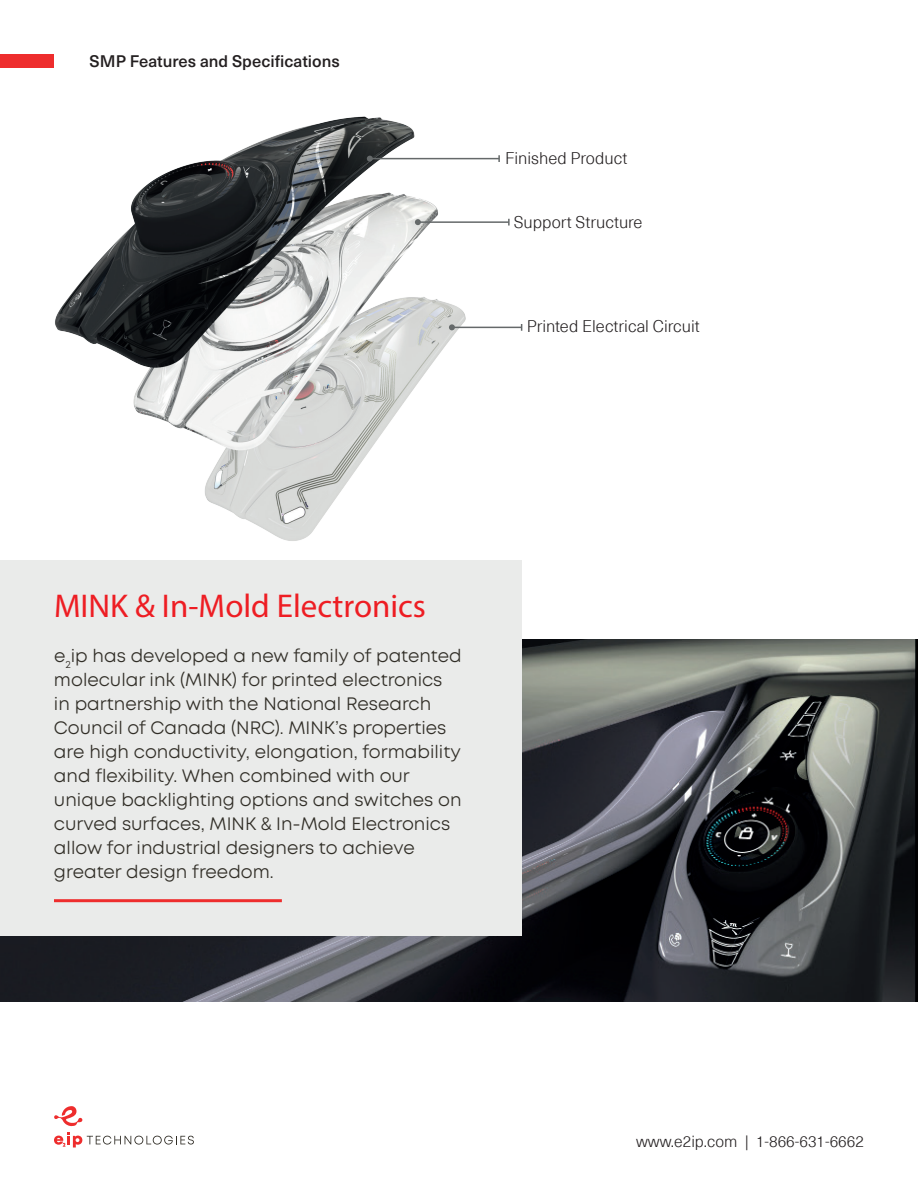
<style>
.page{position:relative;width:918px;height:1188px;background:#fff}
.page>*{position:absolute;margin:0;border:0;box-sizing:border-box;transform-origin:0 0}
.t1{font:33px "Myriad Pro";color:#ee1d23}
.t2{font:18px/24px "Mont";color:#312e27}
.t3{font:300 16.5px "Neue Haas Unica W1 G";color:#231f20}
.t4{font:500 16.5px "Neue Haas Unica W1 G";color:#231f20}
.t5{font:300 15.75px "Neue Haas Unica W1 G";color:#231f20}
</style>
<div class="page">
<div style="left:0;top:54px;width:54px;height:13px;background:#ee2d2d"></div>
<svg style="left:54px;top:1132px;width:140px;height:16px"></svg>
<svg style="left:54px;top:1106px;width:28px;height:20px"></svg>
<img style="left:0;top:640px;width:918px;height:361px">
<div style="left:0;top:560px;width:522px;height:376px;background:#eaebea"></div>
<hr style="left:54px;top:899px;width:228px;height:3px;background:#ee2d2d">
<img style="left:55px;top:116px;width:421px;height:425px">
<hr style="left:370px;top:158px;width:129px;height:1px;background:#65696a">
<svg style="left:498px;top:155px;width:2px;height:7px"></svg>
<svg style="left:367px;top:156px;width:6px;height:6px"></svg>
<hr style="left:418px;top:221px;width:91px;height:2px;background:#65696a">
<svg style="left:508px;top:219px;width:2px;height:7px"></svg>
<svg style="left:415px;top:219px;width:6px;height:6px"></svg>
<hr style="left:452px;top:327px;width:70px;height:1px;background:#65696a">
<svg style="left:449px;top:324px;width:6px;height:6px"></svg>
<p class="t4" style="left:90px;top:48px;width:252px">SMP Features and Specifications</p>
<p class="t3" style="left:505px;top:146px;width:124px">Finished Product</p>
<p class="t3" style="left:514px;top:210px;width:130px">Support Structure</p>
<p class="t3" style="left:527px;top:314px;width:175px">Printed Electrical Circuit</p>
<h1 class="t1" style="left:54px;top:585px;width:374px">MINK &amp; In-Mold Electronics</h1>
<p class="t2" style="left:54px;top:644px;width:409px">e<sub>2</sub>ip has developed a new family of patented molecular ink (MINK) for printed electronics in partnership with the National Research Council of Canada (NRC). MINK’s properties are high conductivity, elongation, formability and flexibility. When combined with our unique backlighting options and switches on curved surfaces, MINK &amp; In-Mold Electronics allow for industrial designers to achieve greater design freedom.</p>
<p class="t5" style="left:636px;top:1130px;width:229px">www.e2ip.com | 1-866-631-6662</p>
</div>
